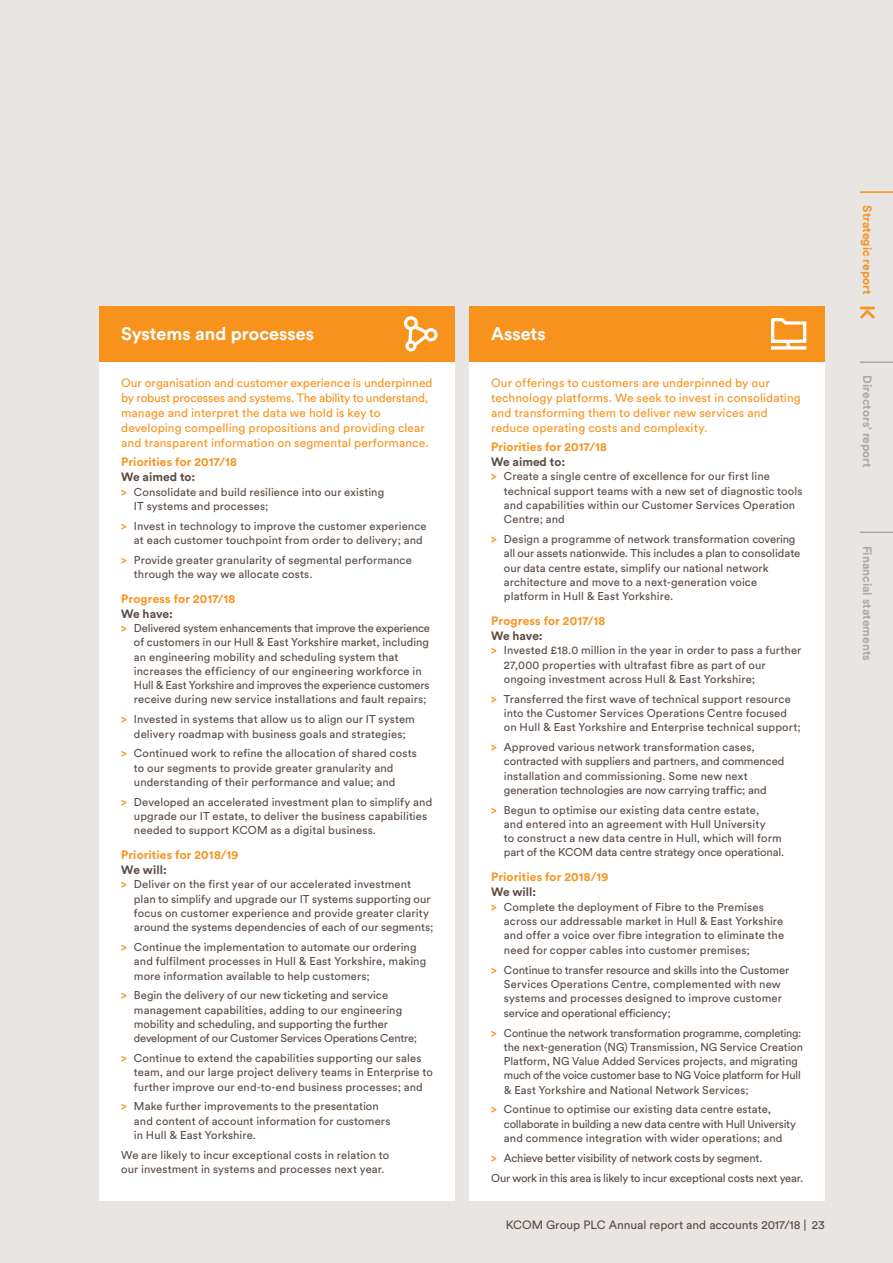
<style>
.page{position:relative;width:893px;height:1263px;background:#e8e5e3}
.page>*{position:absolute;margin:0;border:0;box-sizing:border-box;transform-origin:0 0}
.AAG_headers_grey{font:700 18px "Circular Std";color:#fff}
.Startegy_intro{font:12px/15px "Circular Std";letter-spacing:.01em;color:#f7931d}
.Strategy_small_headi{font:700 12px "Circular Std";letter-spacing:.01em;color:#f7931d}
.t1{font:12px "Circular Std";color:#594b43}
.Dir_Notes_Subhd_2{font:700 12px "Circular Std";color:#594b43}
.t2{font:700 12px "Circular Std";color:#b1a7a2}
.Body_bullets{font:700 12px "Circular Std";letter-spacing:.005em;color:#594b43}
.D_N_Text{font:11.25px/14.2px "Circular Std";letter-spacing:.01em;color:#594b43}
.D_N_Text-2{font:11.25px "Circular Std";letter-spacing:-.02em;color:#594b43}
.s1{font-weight:700;color:#f7931d}
</style>
<div class="page">
<hr style="left:860px;top:191px;width:33px;height:2px;background:#f7931d">
<svg style="left:860px;top:307px;width:15px;height:12px"></svg>
<hr style="left:860px;top:531px;width:33px;height:2px;background:#b1a7a2">
<hr style="left:860px;top:361px;width:33px;height:2px;background:#b1a7a2">
<div style="left:470px;top:361px;width:355px;height:840px;background:#fff"></div>
<div style="left:100px;top:361px;width:355px;height:840px;background:#fff"></div>
<div style="left:470px;top:306px;width:355px;height:55px;background:#f7931d"></div>
<div style="left:100px;top:306px;width:355px;height:55px;background:#f7931d"></div>
<svg style="left:404px;top:316px;width:34px;height:35px"></svg>
<svg style="left:771px;top:318px;width:35px;height:32px"></svg>
<p class="AAG_headers_grey" style="left:121px;top:322px;width:194px">Systems and processes</p>
<p class="AAG_headers_grey" style="left:491px;top:322px;width:56px">Assets</p>
<p class="Startegy_intro" style="left:121px;top:375px;width:313px">Our organisation and customer experience is underpinned by robust processes and systems. The ability to understand, manage and interpret the data we hold is key to developing compelling propositions and providing clear and transparent information on segmental performance.</p>
<p class="Strategy_small_headi" style="left:121px;top:454px;width:117px">Priorities for 2017/18</p>
<p class="Dir_Notes_Subhd_2" style="left:121px;top:469px;width:75px">We aimed to:</p>
<p class="D_N_Text" style="left:134px;top:484px;width:252px;text-indent:-13px"><span class="s1">&gt;</span> Consolidate and build resilience into our existing<br>IT systems and processes;</p>
<p class="D_N_Text" style="left:134px;top:518px;width:294px;text-indent:-13px"><span class="s1">&gt;</span> Invest in technology to improve the customer experience at each customer touchpoint from order to delivery; and</p>
<p class="D_N_Text" style="left:134px;top:552px;width:279px;text-indent:-13px"><span class="s1">&gt;</span> Provide greater granularity of segmental performance through the way we allocate costs.</p>
<p class="Strategy_small_headi" style="left:121px;top:591px;width:116px">Progress for 2017/18</p>
<p class="Dir_Notes_Subhd_2" style="left:121px;top:606px;width:53px">We have:</p>
<p class="D_N_Text" style="left:134px;top:621px;width:298px;text-indent:-13px"><span class="s1">&gt;</span> Delivered system enhancements that improve the experience of customers in our Hull &amp; East Yorkshire market, including an engineering mobility and scheduling system that increases the efficiency of our engineering workforce in Hull &amp; East Yorkshire and improves the experience customers receive during new service installations and fault repairs;</p>
<p class="D_N_Text" style="left:121px;top:712px;width:295px;text-align:center"><span class="s1">&gt;</span> Invested in systems that allow us to align our IT system delivery roadmap with business goals and strategies;</p>
<p class="D_N_Text" style="left:134px;top:746px;width:284px;text-indent:-13px"><span class="s1">&gt;</span> Continued work to refine the allocation of shared costs to our segments to provide greater granularity and understanding of their performance and value; and</p>
<p class="D_N_Text" style="left:134px;top:794px;width:300px;text-indent:-13px"><span class="s1">&gt;</span> Developed an accelerated investment plan to simplify and upgrade our IT estate, to deliver the business capabilities needed to support KCOM as a digital business.</p>
<p class="Strategy_small_headi" style="left:121px;top:847px;width:119px">Priorities for 2018/19</p>
<p class="Body_bullets" style="left:121px;top:862px;width:47px">We will:</p>
<p class="D_N_Text" style="left:134px;top:877px;width:301px;text-indent:-13px"><span class="s1">&gt;</span> Deliver on the first year of our accelerated investment plan to simplify and upgrade our IT systems supporting our focus on customer experience and provide greater clarity around the systems dependencies of each of our segments;</p>
<p class="D_N_Text" style="left:134px;top:940px;width:294px;text-indent:-13px"><span class="s1">&gt;</span> Continue the implementation to automate our ordering and fulfilment processes in Hull &amp; East Yorkshire, making more information available to help customers;</p>
<p class="D_N_Text" style="left:134px;top:988px;width:285px;text-indent:-13px"><span class="s1">&gt;</span> Begin the delivery of our new ticketing and service management capabilities, adding to our engineering mobility and scheduling, and supporting the further development of our Customer Services Operations Centre;</p>
<p class="D_N_Text" style="left:134px;top:1051px;width:300px;text-indent:-13px"><span class="s1">&gt;</span> Continue to extend the capabilities supporting our sales team, and our large project delivery teams in Enterprise to further improve our end-to-end business processes; and</p>
<p class="D_N_Text" style="left:134px;top:1099px;width:258px;text-indent:-13px"><span class="s1">&gt;</span> Make further improvements to the presentation and content of account information for customers in Hull &amp; East Yorkshire.</p>
<p class="D_N_Text" style="left:121px;top:1147px;width:270px">We are likely to incur exceptional costs in relation to our investment in systems and processes next year.</p>
<p class="Startegy_intro" style="left:491px;top:375px;width:311px">Our offerings to customers are underpinned by our technology platforms. We seek to invest in consolidating and transforming them to deliver new services and reduce operating costs and complexity.</p>
<p class="Strategy_small_headi" style="left:491px;top:439px;width:117px">Priorities for 2017/18</p>
<p class="Dir_Notes_Subhd_2" style="left:491px;top:454px;width:75px">We aimed to:</p>
<p class="D_N_Text" style="left:504px;top:469px;width:300px;text-indent:-13px"><span class="s1">&gt;</span> Create a single centre of excellence for our first line technical support teams with a new set of diagnostic tools and capabilities within our Customer Services Operation Centre; and</p>
<p class="D_N_Text" style="left:504px;top:532px;width:298px;text-indent:-13px"><span class="s1">&gt;</span> Design a programme of network transformation covering all our assets nationwide. This includes a plan to consolidate our data centre estate, simplify our national network architecture and move to a next-generation voice platform in Hull &amp; East Yorkshire.</p>
<p class="Strategy_small_headi" style="left:491px;top:613px;width:116px">Progress for 2017/18</p>
<p class="Dir_Notes_Subhd_2" style="left:491px;top:628px;width:53px">We have:</p>
<p class="D_N_Text" style="left:504px;top:643px;width:299px;text-indent:-13px"><span class="s1">&gt;</span> Invested £18.0 million in the year in order to pass a further<br>27,000 properties with ultrafast fibre as part of our ongoing investment across Hull &amp; East Yorkshire;</p>
<p class="D_N_Text" style="left:504px;top:691px;width:298px;text-indent:-13px"><span class="s1">&gt;</span> Transferred the first wave of technical support resource into the Customer Services Operations Centre focused on Hull &amp; East Yorkshire and Enterprise technical support;</p>
<p class="D_N_Text" style="left:504px;top:740px;width:282px;text-indent:-13px"><span class="s1">&gt;</span> Approved various network transformation cases, contracted with suppliers and partners, and commenced installation and commissioning. Some new next generation technologies are now carrying traffic; and</p>
<p class="D_N_Text" style="left:504px;top:802px;width:282px;text-indent:-13px"><span class="s1">&gt;</span> Begun to optimise our existing data centre estate,<br>and entered into an agreement with Hull University<br>to construct a new data centre in Hull, which will form part of the KCOM data centre strategy once operational.</p>
<p class="Strategy_small_headi" style="left:491px;top:869px;width:119px">Priorities for 2018/19</p>
<p class="Dir_Notes_Subhd_2" style="left:491px;top:884px;width:47px">We will:</p>
<p class="D_N_Text" style="left:504px;top:899px;width:282px;text-indent:-13px"><span class="s1">&gt;</span> Complete the deployment of Fibre to the Premises across our addressable market in Hull &amp; East Yorkshire and offer a voice over fibre integration to eliminate the need for copper cables into customer premises;</p>
<p class="D_N_Text" style="left:504px;top:963px;width:287px;text-indent:-13px"><span class="s1">&gt;</span> Continue to transfer resource and skills into the Customer Services Operations Centre, complemented with new systems and processes designed to improve customer service and operational efficiency;</p>
<p class="D_N_Text" style="left:504px;top:1025px;width:301px;text-indent:-13px"><span class="s1">&gt;</span> Continue the network transformation programme, completing: the next-generation (NG) Transmission, NG Service Creation Platform, NG Value Added Services projects, and migrating much of the voice customer base to NG Voice platform for Hull &amp; East Yorkshire and National Network Services;</p>
<p class="D_N_Text" style="left:504px;top:1102px;width:294px;text-indent:-13px"><span class="s1">&gt;</span> Continue to optimise our existing data centre estate, collaborate in building a new data centre with Hull University and commence integration with wider operations; and</p>
<p class="D_N_Text-2" style="left:491px;top:1151px;width:273px"><span class="s1">&gt;</span> Achieve better visibility of network costs by segment.</p>
<p class="D_N_Text-2" style="left:491px;top:1171px;width:314px">Our work in this area is likely to incur exceptional costs next year.</p>
<p class="t1" style="left:506px;top:1217px;width:320px">KCOM Group PLC Annual report and accounts 2017/18 | 23</p>
<p class="Strategy_small_headi" style="left:875px;top:205px;width:91px;rotate:90deg">Strategic report</p>
<p class="t2" style="left:875px;top:375px;width:94px;rotate:90deg">Directors’ report</p>
<p class="t2" style="left:875px;top:546px;width:117px;rotate:90deg">Financial statements</p>
</div>
